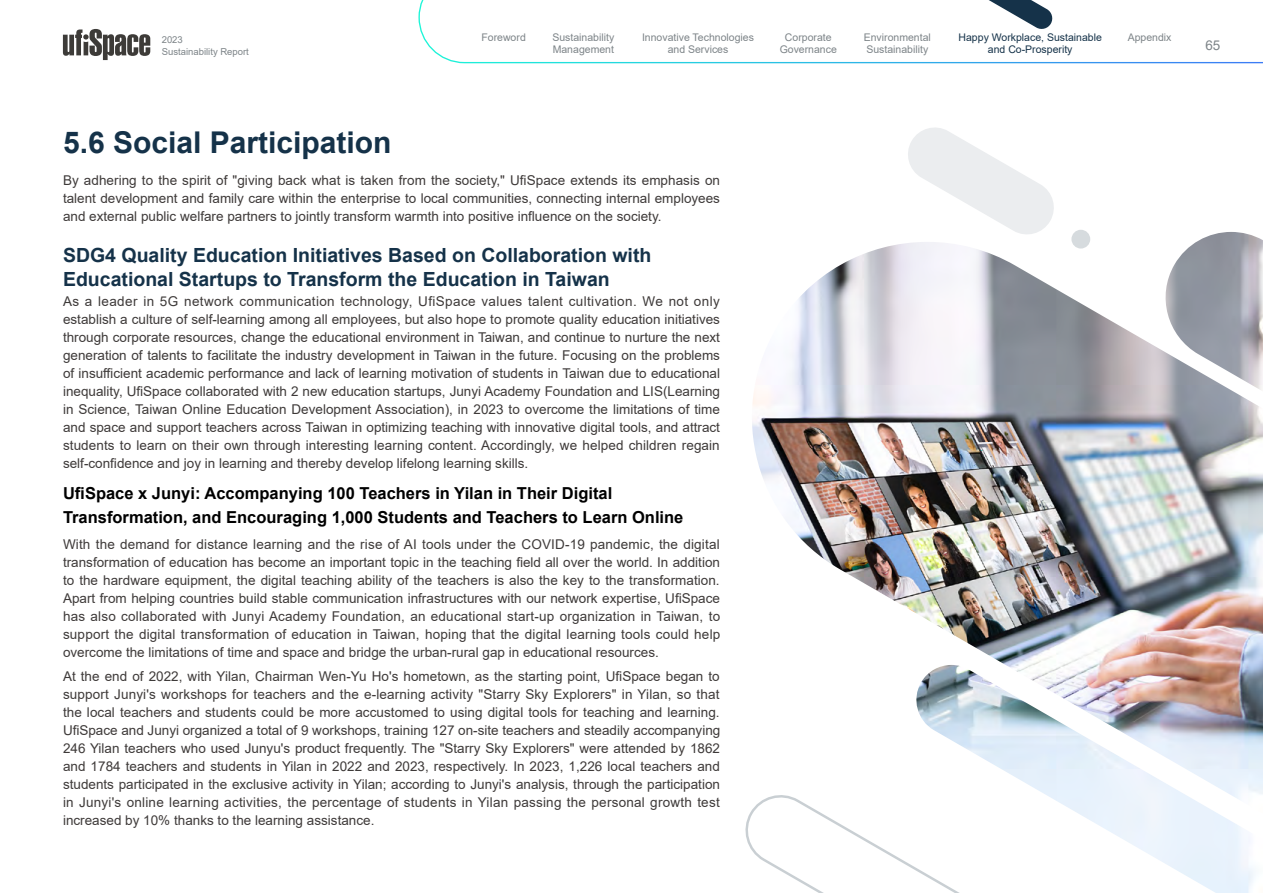
<style>
.page{position:relative;width:1263px;height:893px;background:#fff}
.page>*{position:absolute;margin:0;border:0;box-sizing:border-box;transform-origin:0 0}
.t1{font:700 30px "Arial";color:#153249}
.t2{font:700 19.5px/24px "Arial";color:#153249}
.t3{font:700 16.5px/24px "Arial";color:#000}
.t4{font:13.5px/18px "Arial";color:#3e3a39;text-align:justify}
.t5{font:13.5px "Arial";color:#7d8488}
.t6{font:10.5px/12.6px "Arial";color:#7d8488}
.t7{font:10.5px/12.6px "Arial";color:#153249;text-align:center}
.t8{font:9.45px/12.8px "Arial";color:#7d8488}
</style>
<div class="page">
<img style="left:752px;top:232px;width:511px;height:661px">
<div style="left:1071px;top:230px;width:19px;height:19px;background:#d6dbde;border-radius:50%"></div>
<svg style="left:745px;top:788px;width:414px;height:105px"></svg>
<svg style="left:904px;top:127px;width:154px;height:111px"></svg>
<svg style="left:63px;top:29px;width:87px;height:31px"></svg>
<svg style="left:418px;top:0;width:845px;height:63px"></svg>
<svg style="left:979px;top:0;width:75px;height:30px"></svg>
<p class="t8" style="left:162px;top:33px;width:89px">2023<br>Sustainability Report</p>
<p class="t6" style="left:552px;top:31px;width:63px">Sustainability<br>Management</p>
<p class="t6" style="left:785px;top:31px;width:48px">Corporate</p>
<p class="t6" style="left:1128px;top:31px;width:45px">Appendix</p>
<p class="t6" style="left:481px;top:31px;width:46px">Foreword</p>
<p class="t7" style="left:958px;top:31px;width:145px">Happy Workplace, Sustainable and Co-Prosperity</p>
<p class="t6" style="left:642px;top:31px;width:113px;text-align:center">Innovative Technologies and Services</p>
<p class="t6" style="left:864px;top:31px;width:69px">Environmental<br>Sustainability</p>
<p class="t6" style="left:780px;top:43px;width:59px">Governance</p>
<h1 class="t1" style="left:63px;top:122px;width:330px">5.6 Social Participation</h1>
<p class="t4" style="left:63px;top:172px;width:659px">By adhering to the spirit of "giving back what is taken from the society," UfiSpace extends its emphasis on talent development and family care within the enterprise to local communities, connecting internal employees and external public welfare partners to jointly transform warmth into positive influence on the society.</p>
<h2 class="t2" style="left:63px;top:243px;width:590px">SDG4 Quality Education Initiatives Based on Collaboration with<br>Educational Startups to Transform the Education in Taiwan</h2>
<p class="t4" style="left:63px;top:292px;width:658px">As a leader in 5G network communication technology, UfiSpace values talent cultivation. We not only establish a culture of self-learning among all employees, but also hope to promote quality education initiatives through corporate resources, change the educational environment in Taiwan, and continue to nurture the next generation of talents to facilitate the industry development in Taiwan in the future. Focusing on the problems of insufficient academic performance and lack of learning motivation of students in Taiwan due to educational inequality, UfiSpace collaborated with 2 new education startups, Junyi Academy Foundation and LIS(Learning in Science, Taiwan Online Education Development Association), in 2023 to overcome the limitations of time and space and support teachers across Taiwan in optimizing teaching with innovative digital tools, and attract students to learn on their own through interesting learning content. Accordingly, we helped children regain self-confidence and joy in learning and thereby develop lifelong learning skills.</p>
<p class="t3" style="left:63px;top:482px;width:622px">UfiSpace x Junyi: Accompanying 100 Teachers in Yilan in Their Digital<br>Transformation, and Encouraging 1,000 Students and Teachers to Learn Online</p>
<p class="t4" style="left:63px;top:535px;width:659px">With the demand for distance learning and the rise of AI tools under the COVID-19 pandemic, the digital transformation of education has become an important topic in the teaching field all over the world. In addition to the hardware equipment, the digital teaching ability of the teachers is also the key to the transformation.<br>Apart from helping countries build stable communication infrastructures with our network expertise, UfiSpace has also collaborated with Junyi Academy Foundation, an educational start-up organization in Taiwan, to support the digital transformation of education in Taiwan, hoping that the digital learning tools could help overcome the limitations of time and space and bridge the urban-rural gap in educational resources.</p>
<p class="t4" style="left:63px;top:667px;width:659px">At the end of 2022, with Yilan, Chairman Wen-Yu Ho's hometown, as the starting point, UfiSpace began to support Junyi's workshops for teachers and the e-learning activity "Starry Sky Explorers" in Yilan, so that the local teachers and students could be more accustomed to using digital tools for teaching and learning.<br>UfiSpace and Junyi organized a total of 9 workshops, training 127 on-site teachers and steadily accompanying 246 Yilan teachers who used Junyu's product frequently. The "Starry Sky Explorers" were attended by 1862 and 1784 teachers and students in Yilan in 2022 and 2023, respectively. In 2023, 1,226 local teachers and students participated in the exclusive activity in Yilan; according to Junyi's analysis, through the participation in Junyi's online learning activities, the percentage of students in Yilan passing the personal growth test increased by 10% thanks to the learning assistance.</p>
<p class="t5" style="left:1205px;top:36px;width:17px">65</p>
</div>
